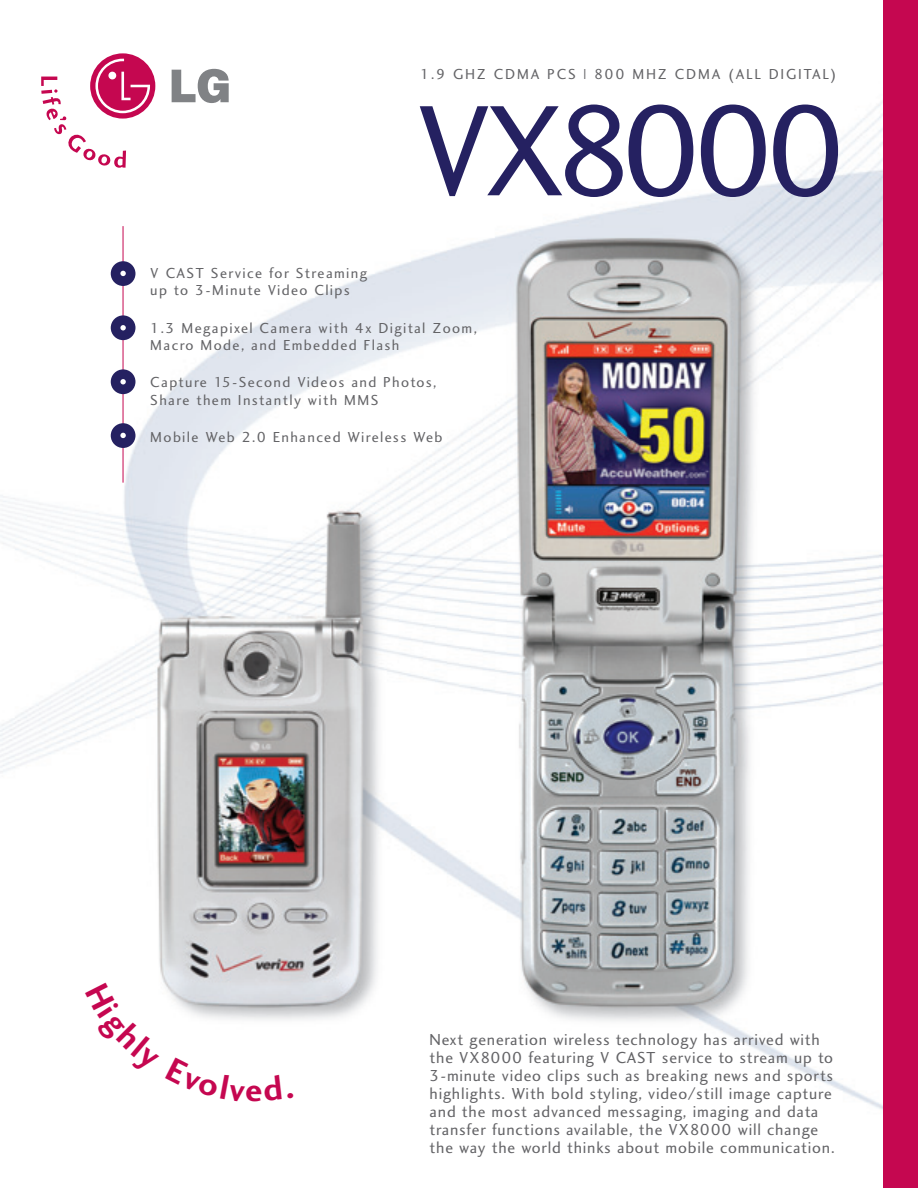
<style>
.page{position:relative;width:918px;height:1188px;background:#fff}
.page>*{position:absolute;margin:0;border:0;box-sizing:border-box;transform-origin:0 0}
.t1{font:133.5px "Charlotte Sans Book Plain";letter-spacing:-.075em;color:#252161}
.t2{font:34.5px "Charlotte Sans Bold Plain";color:#c50750}
.t3{font:16.5px/18px "Charlotte Sans Book Plain";letter-spacing:.05em;color:#636366}
.t4{font:15px/17.1px "Charlotte Sans Book Plain";letter-spacing:.09em;color:#636366}
.t5{font:15px "Charlotte Sans Book Plain";letter-spacing:.12em;color:#636366}
</style>
<div class="page">
<img style="left:0;top:0;width:884px;height:1188px">
<svg style="left:172px;top:69px;width:57px;height:34px"></svg>
<div style="left:90px;top:53px;width:65px;height:66px;background:#c50750;border-radius:50%"></div>
<svg style="left:41px;top:59px;width:109px;height:109px"></svg>
<hr style="left:123px;top:226px;width:1px;height:257px;background:#c50750">
<div style="left:111px;top:261px;width:24px;height:25px;background:#252161;border-radius:50%"></div>
<svg style="left:120px;top:271px;width:6px;height:5px"></svg>
<div style="left:111px;top:315px;width:24px;height:25px;background:#252161;border-radius:50%"></div>
<svg style="left:120px;top:325px;width:6px;height:5px"></svg>
<div style="left:111px;top:369px;width:24px;height:25px;background:#252161;border-radius:50%"></div>
<svg style="left:120px;top:379px;width:6px;height:5px"></svg>
<div style="left:111px;top:423px;width:24px;height:25px;background:#252161;border-radius:50%"></div>
<svg style="left:120px;top:433px;width:6px;height:5px"></svg>
<div style="left:884px;top:0;width:34px;height:1188px;background:#c50750"></div>
<svg style="left:85px;top:982px;width:160px;height:119px"></svg>
<svg style="left:263px;top:1075px;width:31px;height:27px"></svg>
<p class="t5" style="left:420px;top:68px;width:418px">1.9 GHZ CDMA PCS | 800 MHZ CDMA (ALL DIGITAL)</p>
<h1 class="t1" style="left:415px;top:101px;width:433px">VX8000</h1>
<p class="t4" style="left:150px;top:266px;width:218px">V CAST Service for Streaming up to 3-Minute Video Clips</p>
<p class="t4" style="left:150px;top:321px;width:328px">1.3 Megapixel Camera with 4x Digital Zoom,<br>Macro Mode, and Embedded Flash</p>
<p class="t4" style="left:150px;top:375px;width:288px">Capture 15-Second Videos and Photos,<br>Share them Instantly with MMS</p>
<p class="t4" style="left:150px;top:430px;width:294px">Mobile Web 2.0 Enhanced Wireless Web</p>
<h2 class="t2" style="left:245px;top:1069px;width:19px">e</h2>
<p class="t3" style="left:430px;top:1032px;width:406px">Next generation wireless technology has arrived with the VX8000 featuring V CAST service to stream up to 3-minute video clips such as breaking news and sports highlights. With bold styling, video/still image capture and the most advanced messaging, imaging and data transfer functions available, the VX8000 will change the way the world thinks about mobile communication.</p>
</div>
